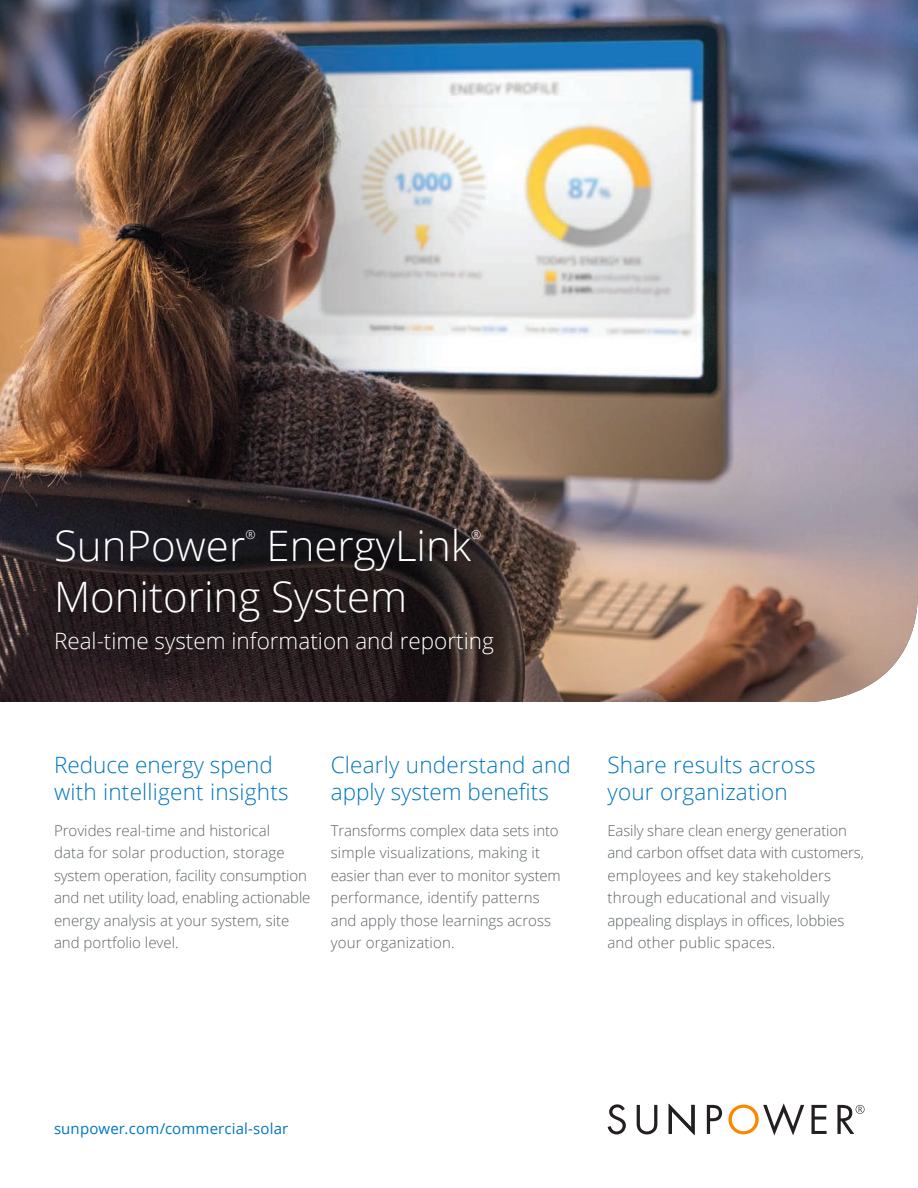
<style>
.page{position:relative;width:918px;height:1188px;background:#fff}
.page>*{position:absolute;margin:0;border:0;box-sizing:border-box;transform-origin:0 0}
.t1{font:300 42px "Open Sans";color:#fff}
.t2{font:300 22.5px/27px "Open Sans";letter-spacing:.01em;color:#0076be}
.t3{font:300 22.5px "Open Sans";color:#fff}
.t4{font:300 15px/22.5px "Open Sans";color:#5e6468}
.t5{font:15px "Open Sans";letter-spacing:.01em;color:#0076be}
.t6{font:300 12.3px "Open Sans";color:#fff}
</style>
<div class="page">
<img style="left:0;top:0;width:918px;height:702px">
<svg style="left:608px;top:1104px;width:18px;height:30px"></svg>
<svg style="left:637px;top:1105px;width:20px;height:29px"></svg>
<svg style="left:707px;top:1105px;width:15px;height:29px"></svg>
<svg style="left:812px;top:1105px;width:15px;height:29px"></svg>
<svg style="left:669px;top:1104px;width:26px;height:31px"></svg>
<svg style="left:728px;top:1103px;width:76px;height:32px"></svg>
<svg style="left:837px;top:1105px;width:28px;height:29px"></svg>
<p class="t1" style="left:54px;top:517px;width:193px">SunPower</p>
<p class="t6" style="left:245px;top:527px;width:12px">®</p>
<p class="t1" style="left:266px;top:517px;width:206px">EnergyLink</p>
<p class="t6" style="left:471px;top:527px;width:12px">®</p>
<p class="t1" style="left:54px;top:568px;width:355px">Monitoring System</p>
<p class="t3" style="left:54px;top:625px;width:441px">Real-time system information and reporting</p>
<p class="t2" style="left:54px;top:750px;width:236px">Reduce energy spend with intelligent insights</p>
<p class="t4" style="left:54px;top:819px;width:258px">Provides real-time and historical<br>data for solar production, storage system operation, facility consumption and net utility load, enabling actionable energy analysis at your system, site and portfolio level.</p>
<p class="t2" style="left:331px;top:750px;width:242px">Clearly understand and apply system benefits</p>
<p class="t4" style="left:331px;top:819px;width:232px">Transforms complex data sets into simple visualizations, making it easier than ever to monitor system performance, identify patterns and apply those learnings across your organization.</p>
<p class="t2" style="left:608px;top:750px;width:210px">Share results across your organization</p>
<p class="t4" style="left:608px;top:819px;width:258px">Easily share clean energy generation and carbon offset data with customers, employees and key stakeholders through educational and visually appealing displays in offices, lobbies and other public spaces.</p>
<p class="t5" style="left:54px;top:1118px;width:236px">sunpower.com/commercial-solar</p>
</div>
